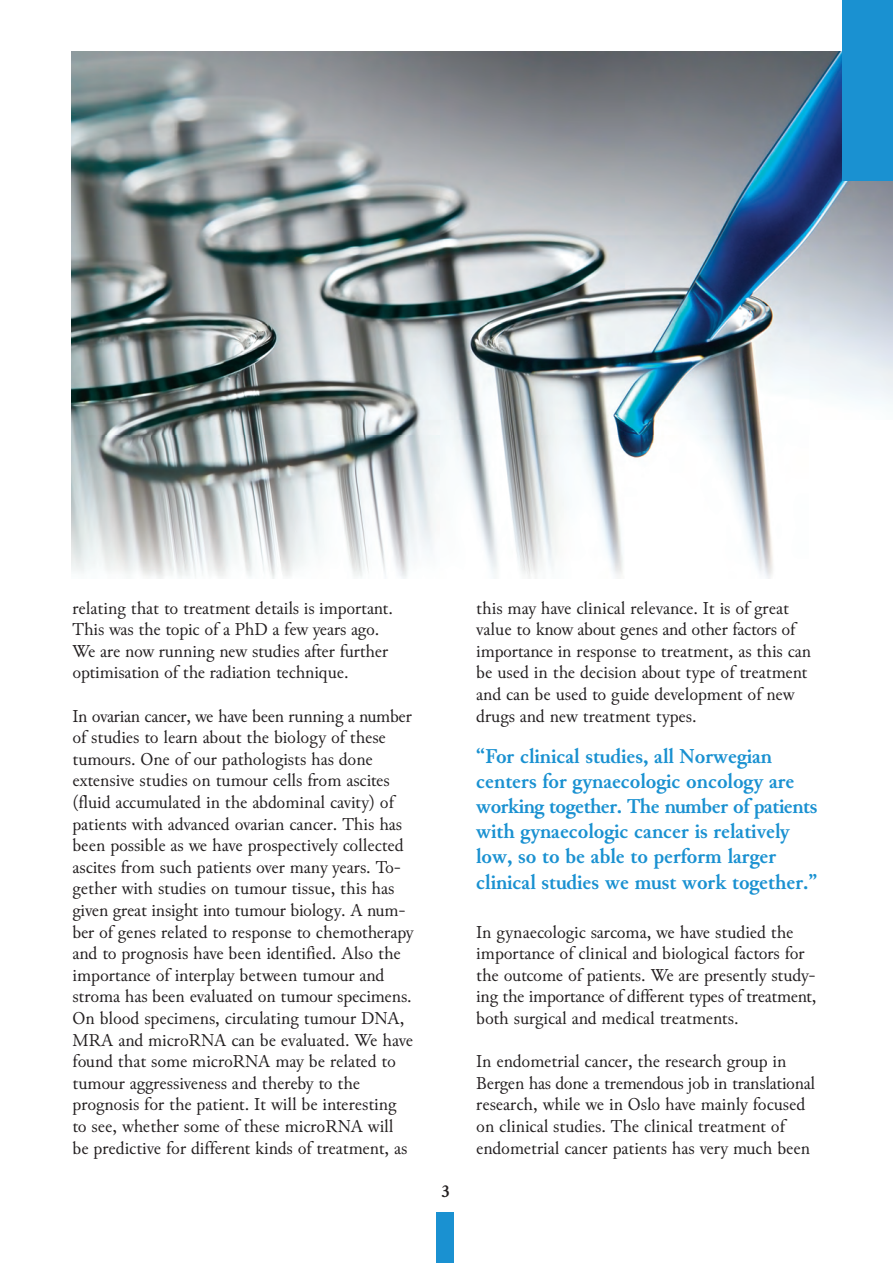
<style>
.page{position:relative;width:893px;height:1263px;background:#fff}
.page>*{position:absolute;margin:0;border:0;box-sizing:border-box;transform-origin:0 0}
.t1{font:700 21px/25.2px "Junicode";color:#1a91d1}
.t2{font:18px/21.6px "Junicode";color:#231f20}
.t3{font:700 18px "Junicode";color:#231f20}
</style>
<div class="page">
<img style="left:71px;top:51px;width:822px;height:528px">
<div style="left:437px;top:1212px;width:17px;height:51px;background:#1a91d1"></div>
<div style="left:842px;top:0;width:51px;height:181px;background:#1a91d1"></div>
<img style="left:71px;top:436px;width:822px;height:142px">
<p class="t2" style="left:72px;top:597px;width:322px">relating that to treatment details is important.<br>This was the topic of a PhD a few years ago.<br>We are now running new studies after further optimisation of the radiation technique.</p>
<p class="t2" style="left:72px;top:705px;width:343px">In ovarian cancer, we have been running a number of studies to learn about the biology of these tumours. One of our pathologists has done extensive studies on tumour cells from ascites (fluid accumulated in the abdominal cavity) of patients with advanced ovarian cancer. This has been possible as we have prospectively collected ascites from such patients over many years. To&shy;gether with studies on tumour tissue, this has given great insight into tumour biology. A num&shy;ber of genes related to response to chemotherapy and to prognosis have been identified. Also the importance of interplay between tumour and stroma has been evaluated on tumour specimens.<br>On blood specimens, circulating tumour DNA, MRA and microRNA can be evaluated. We have found that some microRNA may be related to tumour aggressiveness and thereby to the prognosis for the patient. It will be interesting to see, whether some of these microRNA will be predictive for different kinds of treatment, as</p>
<p class="t3" style="left:442px;top:1180px;width:10px">3</p>
<p class="t2" style="left:476px;top:597px;width:337px">this may have clinical relevance. It is of great value to know about genes and other factors of importance in response to treatment, as this can be used in the decision about type of treatment and can be used to guide development of new drugs and new treatment types.</p>
<p class="t1" style="left:476px;top:743px;width:343px">“For clinical studies, all Norwegian centers for gynaecologic oncology are working together. The number of patients with gynaecologic cancer is relatively low, so to be able to perform larger clinical studies we must work together.”</p>
<p class="t2" style="left:476px;top:921px;width:342px">In gynaecologic sarcoma, we have studied the importance of clinical and biological factors for the outcome of patients. We are presently study&shy;ing the importance of different types of treatment, both surgical and medical treatments.</p>
<p class="t2" style="left:476px;top:1050px;width:340px">In endometrial cancer, the research group in Bergen has done a tremendous job in translational research, while we in Oslo have mainly focused on clinical studies. The clinical treatment of endometrial cancer patients has very much been</p>
</div>
